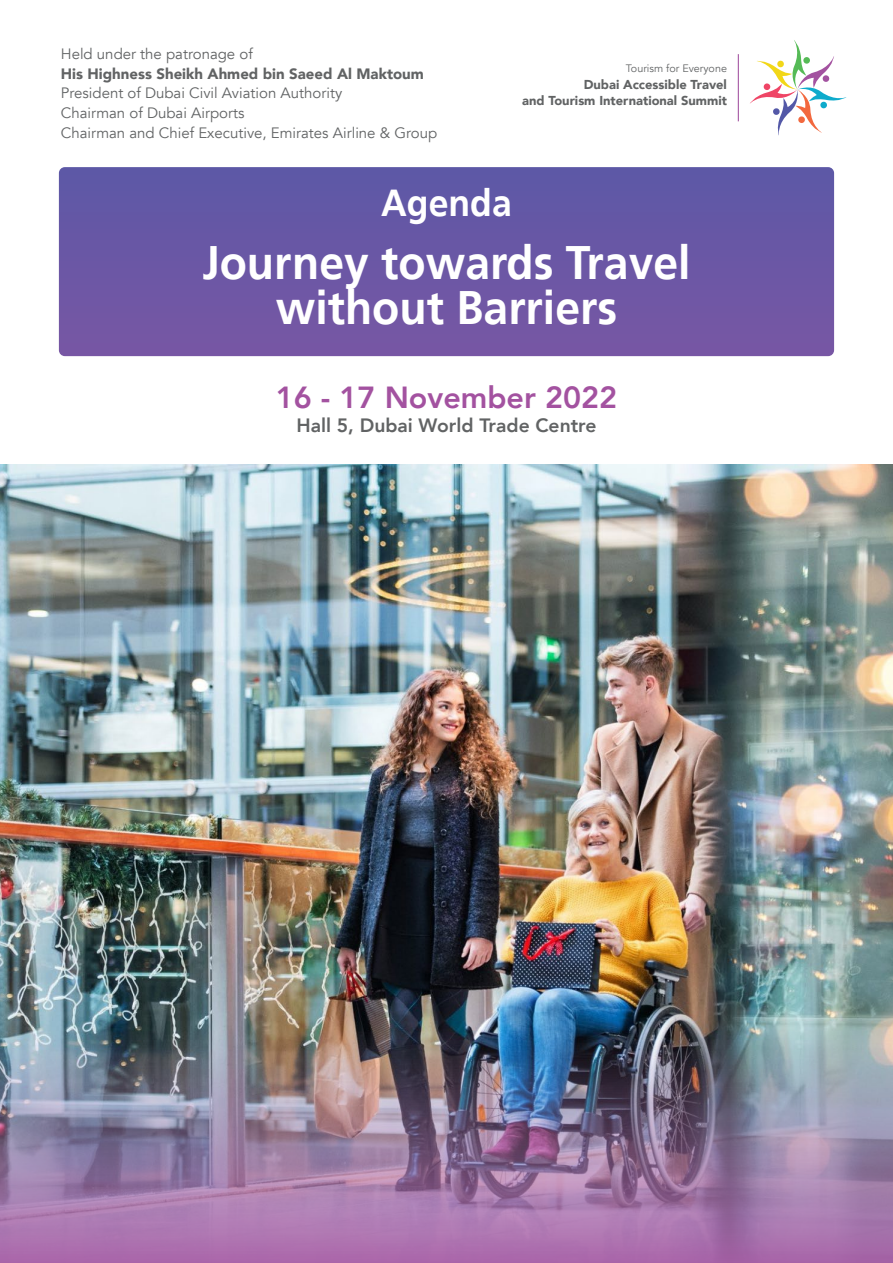
<style>
.page{position:relative;width:893px;height:1263px;background:#fff}
.page>*{position:absolute;margin:0;border:0;box-sizing:border-box;transform-origin:0 0}
.t1{font:700 46.8px/44.8px "Frutiger LT Arabic 65";color:#fff;text-align:center;scale:.95 1}
.t2{font:700 37.5px "Frutiger LT Arabic 65";color:#fff;scale:.95 1}
.t3{font:800 30.45px "Avenir";color:#a352a0}
.t4{font:800 19.35px "Avenir";color:#616364}
.t5{font:15px/19.8px "Avenir";color:#616364}
.t6{font:900 15px "Avenir";color:#616364}
.t7{font:900 12.9px/16.4px "Avenir";color:#616364;text-align:right}
.t8{font:10.8px "Avenir";color:#616364}
</style>
<div class="page">
<svg style="left:59px;top:167px;width:775px;height:189px;background:#6a57a5"></svg>
<img style="left:0;top:465px;width:893px;height:156px">
<img style="left:0;top:621px;width:893px;height:642px">
<svg style="left:750px;top:40px;width:97px;height:96px"></svg>
<hr style="left:738px;top:54px;width:1px;height:67px;background:#a352a0">
<p class="t5" style="left:61px;top:44px;width:193px">Held under the patronage of</p>
<p class="t6" style="left:61px;top:61px;width:365px">His Highness Sheikh Ahmed bin Saeed Al Maktoum</p>
<p class="t5" style="left:61px;top:84px;width:378px">President of Dubai Civil Aviation Authority<br>Chairman of Dubai Airports<br>Chairman and Chief Executive, Emirates Airline &amp; Group</p>
<p class="t8" style="left:626px;top:62px;width:103px">Tourism for Everyone</p>
<p class="t7" style="left:522px;top:76px;width:206px">Dubai Accessible Travel<br>and Tourism International Summit</p>
<h2 class="t2" style="left:381px;top:172px;width:139px">Agenda</h2>
<h1 class="t1" style="left:202px;top:240px;width:515px">Journey towards Travel without Barriers</h1>
<h3 class="t3" style="left:276px;top:373px;width:343px">16 - 17 November 2022</h3>
<p class="t4" style="left:296px;top:410px;width:302px">Hall 5, Dubai World Trade Centre</p>
</div>
